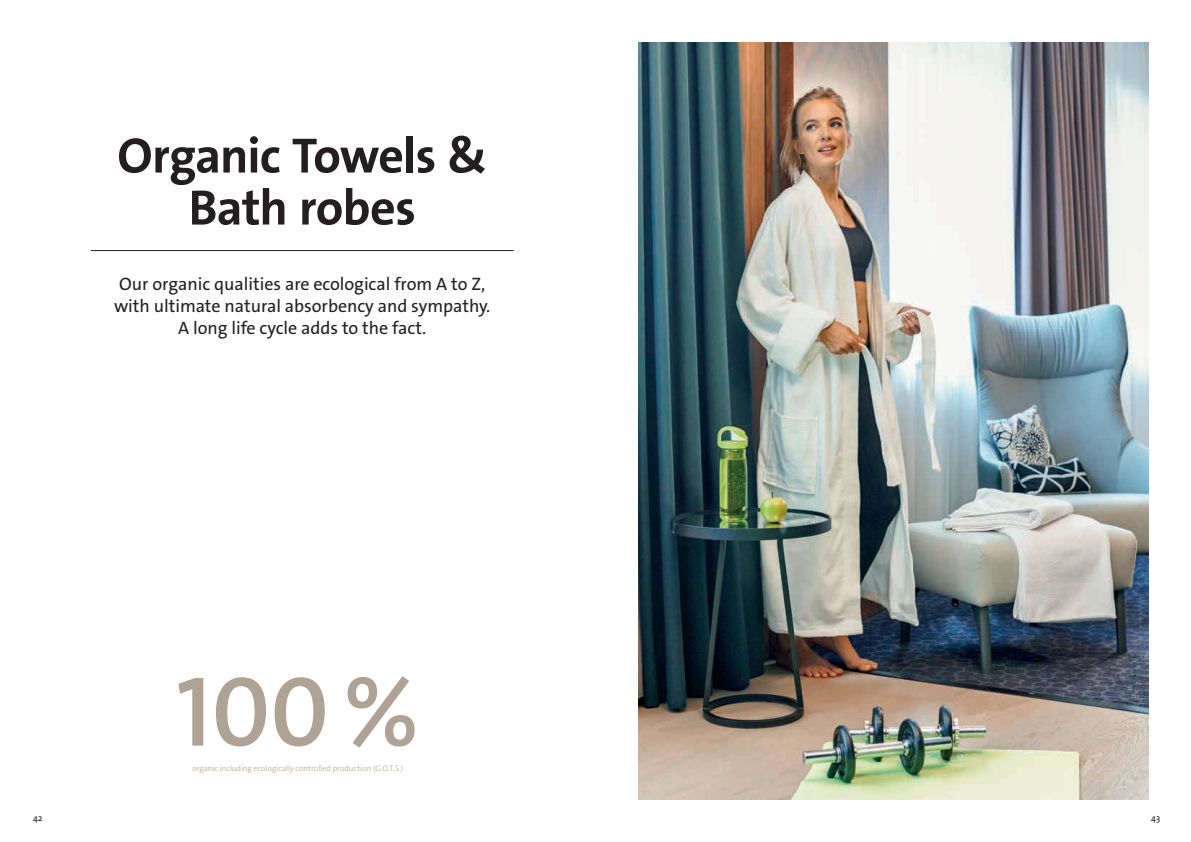
<style>
.page{position:relative;width:1191px;height:842px;background:#fff}
.page>*{position:absolute;margin:0;border:0;box-sizing:border-box;transform-origin:0 0}
.t1{font:600 100px "The Sans Os F";color:#afa395}
.t2{font:700 50px/52px "The Sans Os F";letter-spacing:-.02em;color:#231f20;text-align:center}
.t3{font:18px/22px "The Sans Os F";color:#231f20;text-align:center}
.t4{font:9px "The Sans Os F";color:#231f20}
.t5{font:300 8px "The Sans Os F";letter-spacing:.005em;color:#afa395}
</style>
<div class="page">
<img style="left:638px;top:43px;width:510px;height:756px">
<hr style="left:91px;top:250px;width:423px;height:1px;background:#231f20">
<h2 class="t2" style="left:117px;top:130px;width:371px">Organic Towels &amp;<br>Bath robes</h2>
<p class="t3" style="left:114px;top:273px;width:378px">Our organic qualities are ecological from A to Z, with ultimate natural absorbency and sympathy.<br>A long life cycle adds to the fact.</p>
<h1 class="t1" style="left:176px;top:647px;width:244px">100 %</h1>
<p class="t5" style="left:192px;top:763px;width:212px">organic including ecologically controlled production (G.O.T.S.)</p>
<p class="t4" style="left:33px;top:812px;width:11px">42</p>
<p class="t4" style="left:1151px;top:812px;width:10px">43</p>
</div>
